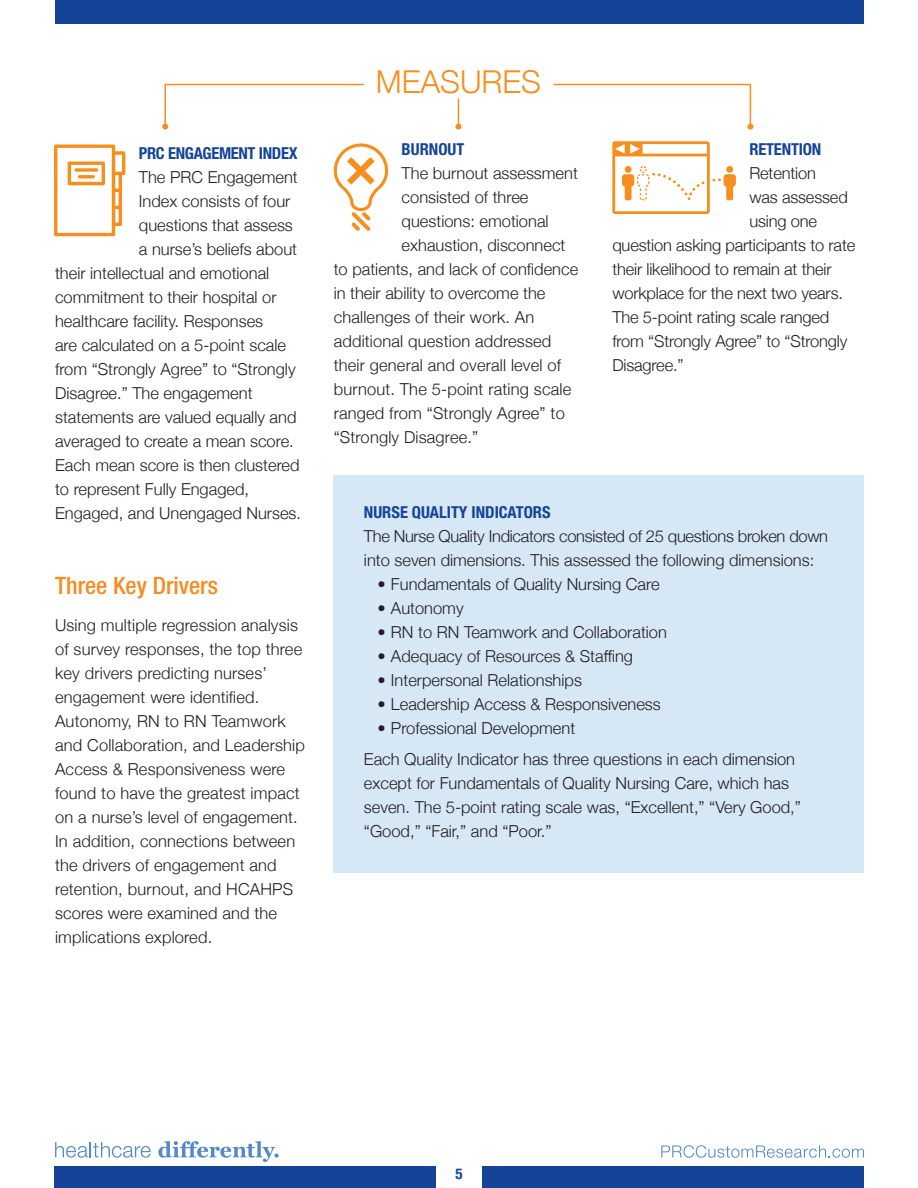
<style>
.page{position:relative;width:918px;height:1188px;background:#fff}
.page>*{position:absolute;margin:0;border:0;box-sizing:border-box;transform-origin:0 0}
.t1{font:300 31.5px "Helvetica Neue";color:#f68f1e}
.t2{font:500 condensed 24px "Helvetica Neue LT Std";color:#f68b1f}
.t3{font:300 16.5px/24px "Helvetica Neue";color:#231f20}
.t4{font:300 16.5px/24px "Helvetica Neue";letter-spacing:-.02em;color:#231f20}
.t5{font:700 condensed 16.5px "Helvetica Neue LT Std";letter-spacing:-.01em;color:#154398}
.t6{font:700 condensed 15px "Helvetica Neue";color:#154398}
</style>
<div class="page">
<div style="left:54px;top:1166px;width:381px;height:22px;background:#154398"></div>
<div style="left:55px;top:0;width:809px;height:24px;background:#154398"></div>
<svg style="left:55px;top:1142px;width:96px;height:16px"></svg>
<svg style="left:158px;top:1141px;width:121px;height:21px"></svg>
<svg style="left:661px;top:1145px;width:203px;height:13px"></svg>
<div style="left:483px;top:1166px;width:381px;height:22px;background:#154398"></div>
<svg style="left:333px;top:143px;width:56px;height:88px"></svg>
<svg style="left:612px;top:141px;width:124px;height:73px"></svg>
<svg style="left:54px;top:144px;width:71px;height:92px"></svg>
<svg style="left:455px;top:98px;width:6px;height:32px"></svg>
<svg style="left:162px;top:83px;width:202px;height:47px"></svg>
<svg style="left:553px;top:83px;width:200px;height:47px"></svg>
<div style="left:334px;top:475px;width:530px;height:398px;background:#d6e7f6"></div>
<p class="t5" style="left:139px;top:144px;width:160px">PRC ENGAGEMENT INDEX</p>
<p class="t3" style="left:139px;top:164px;width:160px">The PRC Engagement</p>
<p class="t3" style="left:139px;top:188px;width:153px">Index consists of four</p>
<p class="t3" style="left:139px;top:212px;width:155px">questions that assess</p>
<p class="t3" style="left:139px;top:236px;width:160px">a nurse’s beliefs about</p>
<p class="t3" style="left:55px;top:260px;width:216px">their intellectual and emotional</p>
<p class="t3" style="left:55px;top:284px;width:223px">commitment to their hospital or</p>
<p class="t3" style="left:55px;top:308px;width:210px">healthcare facility. Responses</p>
<p class="t3" style="left:55px;top:332px;width:233px">are calculated on a 5-point scale</p>
<p class="t3" style="left:55px;top:356px;width:242px">from “Strongly Agree” to “Strongly</p>
<p class="t3" style="left:55px;top:380px;width:199px">Disagree.” The engagement</p>
<p class="t3" style="left:55px;top:404px;width:243px">statements are valued equally and</p>
<p class="t3" style="left:55px;top:428px;width:240px">averaged to create a mean score.</p>
<p class="t3" style="left:55px;top:452px;width:246px">Each mean score is then clustered</p>
<p class="t3" style="left:55px;top:476px;width:196px">to represent Fully Engaged,</p>
<p class="t3" style="left:55px;top:500px;width:248px">Engaged, and Unengaged Nurses.</p>
<h2 class="t2" style="left:55px;top:571px;width:164px">Three Key Drivers</h2>
<p class="t3" style="left:55px;top:612px;width:251px">Using multiple regression analysis of survey responses, the top three key drivers predicting nurses’ engagement were identified.<br>Autonomy, RN to RN Teamwork and Collaboration, and Leadership<br>Access &amp; Responsiveness were found to have the greatest impact on a nurse’s level of engagement.<br>In addition, connections between the drivers of engagement and retention, burnout, and HCAHPS scores were examined and the implications explored.</p>
<h1 class="t1" style="left:376px;top:56px;width:167px">MEASURES</h1>
<p class="t5" style="left:402px;top:139px;width:64px">BURNOUT</p>
<p class="t3" style="left:402px;top:160px;width:178px">The burnout assessment</p>
<p class="t3" style="left:402px;top:184px;width:128px">consisted of three</p>
<p class="t3" style="left:402px;top:208px;width:148px">questions: emotional</p>
<p class="t3" style="left:402px;top:232px;width:165px">exhaustion, disconnect</p>
<p class="t3" style="left:334px;top:256px;width:246px">to patients, and lack of confidence</p>
<p class="t3" style="left:334px;top:280px;width:213px">in their ability to overcome the</p>
<p class="t3" style="left:334px;top:304px;width:202px">challenges of their work. An</p>
<p class="t3" style="left:334px;top:328px;width:219px">additional question addressed</p>
<p class="t3" style="left:334px;top:352px;width:229px">their general and overall level of</p>
<p class="t3" style="left:334px;top:376px;width:239px">burnout. The 5-point rating scale</p>
<p class="t3" style="left:334px;top:400px;width:233px">ranged from “Strongly Agree” to</p>
<p class="t3" style="left:334px;top:424px;width:146px">“Strongly Disagree.”</p>
<p class="t5" style="left:749px;top:139px;width:73px">RETENTION</p>
<p class="t3" style="left:749px;top:160px;width:68px">Retention</p>
<p class="t3" style="left:749px;top:184px;width:100px">was assessed</p>
<p class="t3" style="left:749px;top:208px;width:69px">using one</p>
<p class="t3" style="left:612px;top:232px;width:244px">question asking participants to rate</p>
<p class="t3" style="left:612px;top:256px;width:221px">their likelihood to remain at their</p>
<p class="t3" style="left:612px;top:280px;width:232px">workplace for the next two years.</p>
<p class="t3" style="left:612px;top:304px;width:218px">The 5-point rating scale ranged</p>
<p class="t3" style="left:612px;top:328px;width:237px">from “Strongly Agree” to “Strongly</p>
<p class="t3" style="left:612px;top:352px;width:73px">Disagree.”</p>
<p class="t5" style="left:364px;top:502px;width:188px">NURSE QUALITY INDICATORS</p>
<p class="t4" style="left:364px;top:523px;width:466px">The Nurse Quality Indicators consisted of 25 questions broken down into seven dimensions. This assessed the following dimensions:</p>
<p class="t3" style="left:377px;top:571px;width:284px">• Fundamentals of Quality Nursing Care</p>
<p class="t3" style="left:377px;top:595px;width:88px">• Autonomy</p>
<p class="t3" style="left:377px;top:619px;width:291px">• RN to RN Teamwork and Collaboration</p>
<p class="t3" style="left:377px;top:643px;width:257px">• Adequacy of Resources &amp; Staffing</p>
<p class="t3" style="left:377px;top:667px;width:206px">• Interpersonal Relationships</p>
<p class="t3" style="left:377px;top:691px;width:285px">• Leadership Access &amp; Responsiveness</p>
<p class="t3" style="left:364px;top:712px;width:433px;line-height:30.8px;text-indent:14px">• Professional Development<br>Each Quality Indicator has three questions in each dimension</p>
<p class="t3" style="left:364px;top:770px;width:439px">except for Fundamentals of Quality Nursing Care, which has seven. The 5-point rating scale was, “Excellent,” “Very Good,” “Good,” “Fair,” and “Poor.”</p>
<p class="t6" style="left:455px;top:1161px;width:9px">5</p>
</div>
